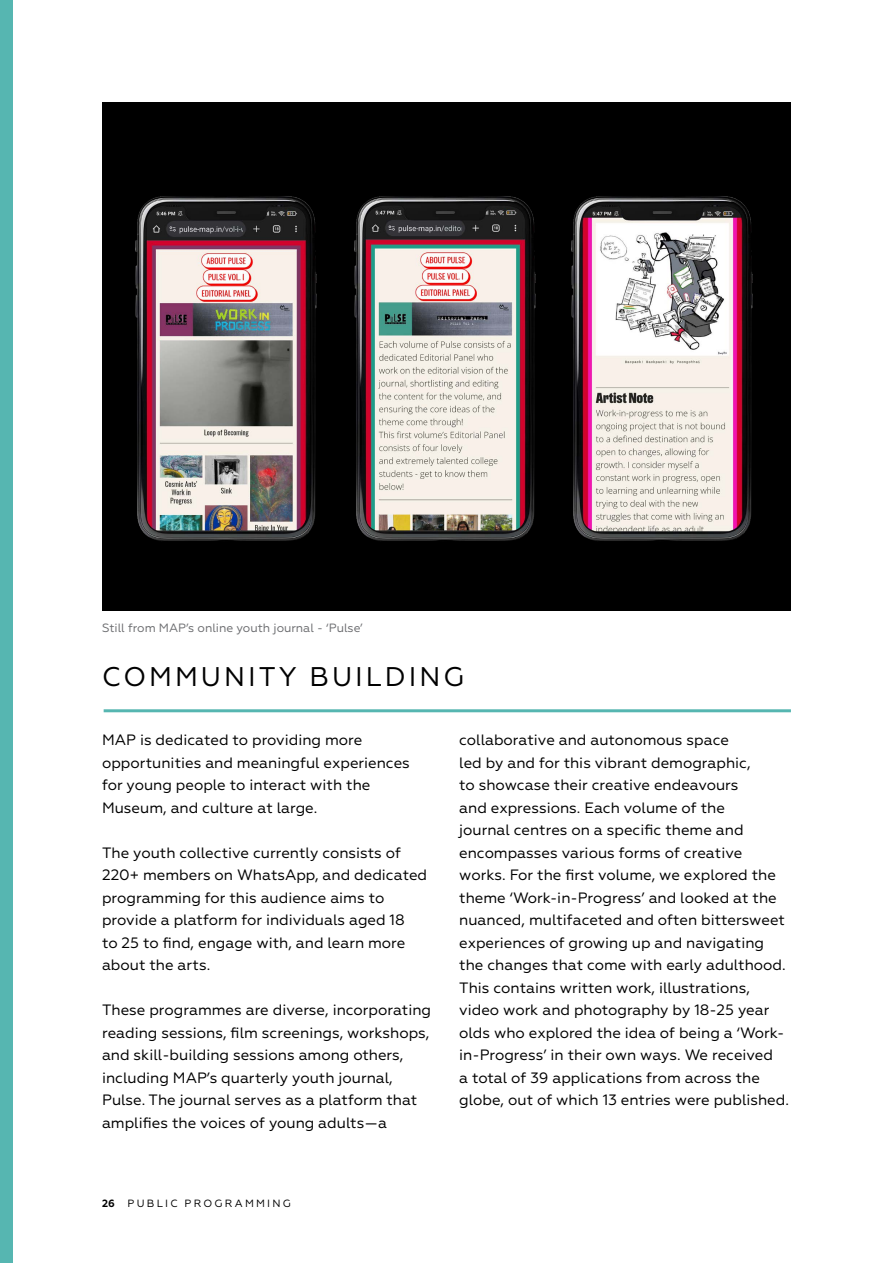
<style>
.page{position:relative;width:893px;height:1263px;background:#fff}
.page>*{position:absolute;margin:0;border:0;box-sizing:border-box;transform-origin:0 0}
.t1{font:27px "Geometria";letter-spacing:.11em;color:#000}
.t2{font:15px/22.5px "Geometria";color:#000}
.t3{font:12px "Geometria";color:#6d6e71}
.t4{font:10.5px "Geometria";letter-spacing:.21em;color:#000}
.s1{font-weight:700}
</style>
<div class="page">
<div style="left:0;top:0;width:13px;height:1263px;background:#56b6b1"></div>
<div style="left:102px;top:102px;width:689px;height:508px;background:#000"></div>
<img style="left:135px;top:196px;width:182px;height:345px">
<img style="left:354px;top:196px;width:182px;height:345px">
<img style="left:571px;top:196px;width:182px;height:345px">
<hr style="left:104px;top:709px;width:687px;height:3px;background:#56b6b1">
<p class="t3" style="left:102px;top:621px;width:262px">Still from MAP’s online youth journal - ‘Pulse’</p>
<h1 class="t1" style="left:102px;top:661px;width:364px">COMMUNITY BUILDING</h1>
<p class="t2" style="left:102px;top:729px;width:309px">MAP is dedicated to providing more opportunities and meaningful experiences for young people to interact with the Museum, and culture at large.</p>
<p class="t2" style="left:102px;top:841px;width:327px">The youth collective currently consists of 220+ members on WhatsApp, and dedicated programming for this audience aims to provide a platform for individuals aged 18<br>to 25 to find, engage with, and learn more about the arts.</p>
<p class="t2" style="left:102px;top:999px;width:331px">These programmes are diverse, incorporating reading sessions, film screenings, workshops, and skill-building sessions among others, including MAP’s quarterly youth journal, Pulse. The journal serves as a platform that amplifies the voices of young adults—a</p>
<p class="t4" style="left:102px;top:1197px;width:190px"><span class="s1">26</span> PUBLIC PROGRAMMING</p>
<p class="t2" style="left:459px;top:729px;width:331px">collaborative and autonomous space<br>led by and for this vibrant demographic,<br>to showcase their creative endeavours<br>and expressions. Each volume of the<br>journal centres on a specific theme and encompasses various forms of creative works. For the first volume, we explored the theme ‘Work-in-Progress’ and looked at the nuanced, multifaceted and often bittersweet experiences of growing up and navigating the changes that come with early adulthood.<br>This contains written work, illustrations, video work and photography by 18-25 year olds who explored the idea of being a ‘Work&shy;in-Progress’ in their own ways. We received<br>a total of 39 applications from across the globe, out of which 13 entries were published.</p>
</div>
